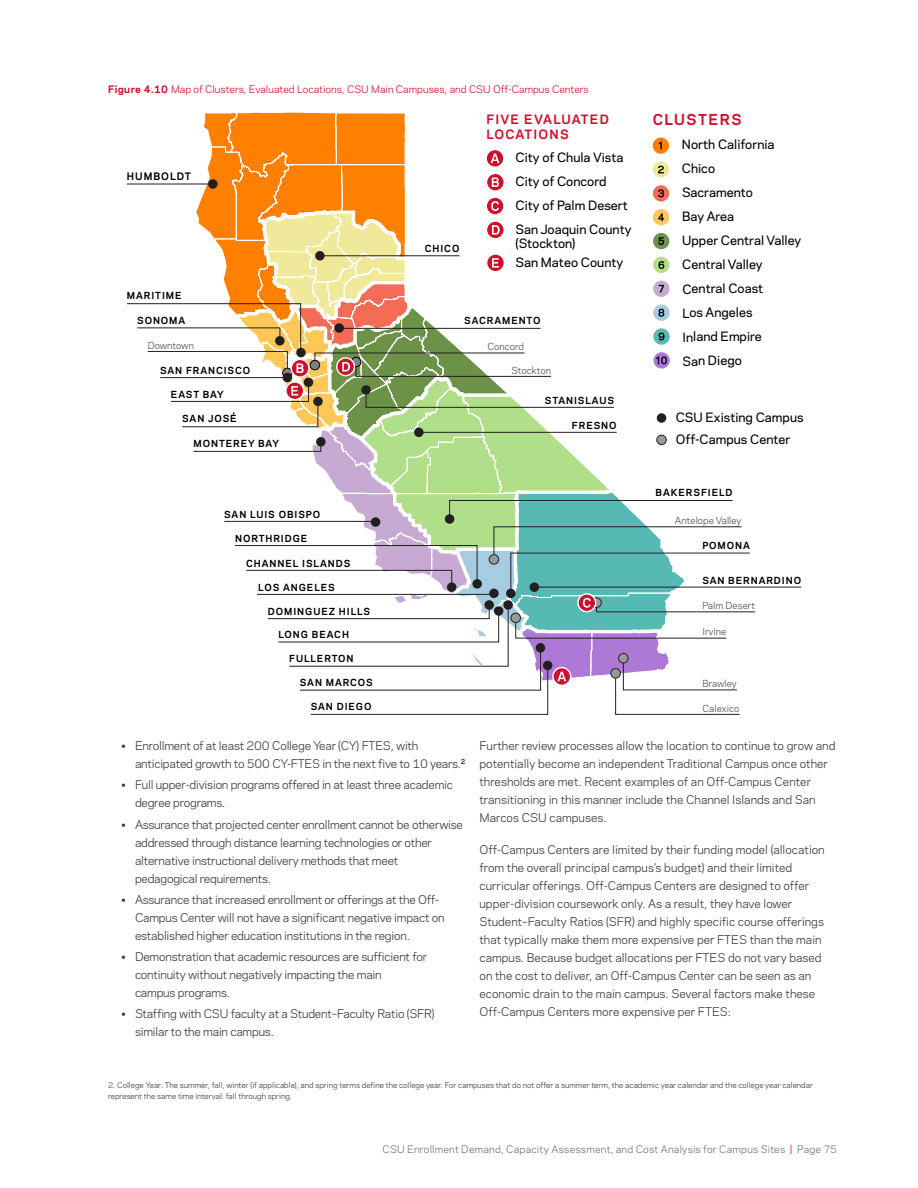
<style>
.page{position:relative;width:918px;height:1188px;background:#fff}
.page>*{position:absolute;margin:0;border:0;box-sizing:border-box;transform-origin:0 0}
.t1{font:700 14.1px "HOK Sans Pro";letter-spacing:.095em;color:#cf102d}
.t2{font:500 12.15px/24.2px "HOK Sans Pro";letter-spacing:-.005em;color:#000}
.t3{font:700 12.15px/14.5px "HOK Sans Pro";letter-spacing:.1em;color:#cf102d}
.t4{font:11.25px/18px "HOK Sans Pro";letter-spacing:-.015em;color:#383839}
.t5{font:9.75px "HOK Sans Pro";color:#d30d2b}
.t6{font:9.75px "HOK Sans Pro";letter-spacing:.025em;color:#717074}
.t7{font:700 9.6px "HOK Sans Pro";letter-spacing:.1em;color:#000}
.t8{font:700 9.15px "HOK Sans Pro";letter-spacing:.1em;color:#000}
.t9{font:9.15px "HOK Sans Pro";color:#4d4d4d}
.t10{font:7.5px/10.5px "HOK Sans Pro";color:#383839}
.s1{font-weight:700}
.s2{color:#d30d2b}
</style>
<div class="page">
<hr style="left:534px;top:587px;width:267px;height:1px;background:#231f20">
<svg style="left:127px;top:112px;width:628px;height:603px"></svg>
<div style="left:657px;top:413px;width:9px;height:10px;background:#231f20;border-radius:50%"></div>
<p class="t5" style="left:108px;top:82px;width:482px"><span class="s1">Figure 4.10</span> Map of Clusters, Evaluated Locations, CSU Main Campuses, and CSU Off-Campus Centers</p>
<p class="t3" style="left:486px;top:112px;width:124px">FIVE EVALUATED<br>LOCATIONS</p>
<p class="t7" style="left:127px;top:169px;width:66px">HUMBOLDT</p>
<p class="t8" style="left:127px;top:289px;width:56px">MARITIME</p>
<p class="t8" style="left:137px;top:313px;width:50px">SONOMA</p>
<p class="t2" style="left:516px;top:145px;width:109px">City of Chula Vista</p>
<p class="t2" style="left:516px;top:169px;width:92px">City of Concord</p>
<p class="t8" style="left:425px;top:241px;width:36px">CHICO</p>
<p class="t2" style="left:516px;top:192px;width:114px">City of Palm Desert</p>
<p class="t2" style="left:516px;top:221px;width:117px;line-height:14.5px">San Joaquin County (Stockton)</p>
<p class="t2" style="left:516px;top:249px;width:109px">San Mateo County</p>
<p class="t8" style="left:464px;top:313px;width:78px">SACRAMENTO</p>
<p class="t9" style="left:148px;top:338px;width:48px">Downtown</p>
<p class="t9" style="left:487px;top:340px;width:38px">Concord</p>
<p class="t8" style="left:160px;top:364px;width:92px">SAN FRANCISCO</p>
<p class="t8" style="left:171px;top:388px;width:54px">EAST BAY</p>
<p class="t8" style="left:182px;top:411px;width:56px">SAN JOSÉ</p>
<p class="t8" style="left:194px;top:437px;width:87px">MONTEREY BAY</p>
<p class="t8" style="left:224px;top:507px;width:97px">SAN LUIS OBISPO</p>
<p class="t8" style="left:235px;top:531px;width:74px">NORTHRIDGE</p>
<p class="t8" style="left:246px;top:556px;width:106px">CHANNEL ISLANDS</p>
<p class="t8" style="left:258px;top:580px;width:78px">LOS ANGELES</p>
<p class="t8" style="left:268px;top:605px;width:104px">DOMINGUEZ HILLS</p>
<p class="t8" style="left:278px;top:628px;width:72px">LONG BEACH</p>
<p class="t8" style="left:289px;top:652px;width:66px">FULLERTON</p>
<p class="t8" style="left:300px;top:675px;width:74px">SAN MARCOS</p>
<p class="t8" style="left:311px;top:700px;width:62px">SAN DIEGO</p>
<p class="t9" style="left:512px;top:363px;width:41px">Stockton</p>
<p class="t8" style="left:545px;top:393px;width:71px">STANISLAUS</p>
<p class="t8" style="left:572px;top:418px;width:46px">FRESNO</p>
<p class="t1" style="left:653px;top:109px;width:91px">CLUSTERS</p>
<p class="t2" style="left:682px;top:132px;width:94px">North California</p>
<p class="t2" style="left:682px;top:156px;width:35px">Chico</p>
<p class="t2" style="left:682px;top:180px;width:73px">Sacramento</p>
<p class="t2" style="left:682px;top:204px;width:54px">Bay Area</p>
<p class="t2" style="left:682px;top:228px;width:121px">Upper Central Valley<br>Central Valley</p>
<p class="t2" style="left:682px;top:276px;width:82px">Central Coast</p>
<p class="t2" style="left:682px;top:300px;width:72px">Los Angeles</p>
<p class="t2" style="left:683px;top:324px;width:81px">Inland Empire</p>
<p class="t2" style="left:683px;top:348px;width:61px">San Diego</p>
<p class="t2" style="left:676px;top:406px;width:129px;line-height:21.9px">CSU Existing Campus<br>Off-Campus Center</p>
<p class="t8" style="left:656px;top:486px;width:79px">BAKERSFIELD</p>
<p class="t9" style="left:675px;top:514px;width:68px">Antelope Valley</p>
<p class="t8" style="left:702px;top:538px;width:49px">POMONA</p>
<p class="t8" style="left:702px;top:573px;width:100px">SAN BERNARDINO</p>
<p class="t9" style="left:702px;top:599px;width:54px">Palm Desert</p>
<p class="t9" style="left:702px;top:625px;width:25px">Irvine</p>
<p class="t9" style="left:702px;top:677px;width:36px">Brawley</p>
<p class="t9" style="left:702px;top:701px;width:39px">Calexico</p>
<p class="t4" style="left:135px;top:736px;width:332px;text-indent:-14px">• Enrollment of at least 200 College Year (CY) FTES, with anticipated growth to 500 CY-FTES in the next five to 10 years.<sup>2</sup></p>
<p class="t4" style="left:135px;top:775px;width:320px;text-indent:-14px">• Full upper-division programs offered in at least three academic degree programs.</p>
<p class="t4" style="left:135px;top:815px;width:330px;text-indent:-14px">• Assurance that projected center enrollment cannot be otherwise addressed through distance learning technologies or other alternative instructional delivery methods that meet pedagogical requirements.</p>
<p class="t4" style="left:135px;top:890px;width:311px;text-indent:-14px">• Assurance that increased enrollment or offerings at the Off-<br>Campus Center will not have a significant negative impact on established higher education institutions in the region.</p>
<p class="t4" style="left:135px;top:947px;width:294px;text-indent:-14px">• Demonstration that academic resources are sufficient for continuity without negatively impacting the main<br>campus programs.</p>
<p class="t4" style="left:135px;top:1004px;width:301px;text-indent:-14px">• Staffing with CSU faculty at a Student–Faculty Ratio (SFR) similar to the main campus.</p>
<p class="t4" style="left:480px;top:736px;width:357px">Further review processes allow the location to continue to grow and potentially become an independent Traditional Campus once other thresholds are met. Recent examples of an Off-Campus Center transitioning in this manner include the Channel Islands and San Marcos CSU campuses.</p>
<p class="t4" style="left:480px;top:840px;width:347px">Off-Campus Centers are limited by their funding model (allocation from the overall principal campus’s budget) and their limited curricular offerings. Off-Campus Centers are designed to offer upper-division coursework only. As a result, they have lower Student–Faculty Ratios (SFR) and highly specific course offerings that typically make them more expensive per FTES than the main campus. Because budget allocations per FTES do not vary based on the cost to deliver, an Off-Campus Center can be seen as an economic drain to the main campus. Several factors make these Off-Campus Centers more expensive per FTES:</p>
<p class="t10" style="left:108px;top:1080px;width:707px">2. College Year: The summer, fall, winter (if applicable), and spring terms define the college year. For campuses that do not offer a summer term, the academic year calendar and the college year calendar represent the same time interval: fall through spring.</p>
<p class="t6" style="left:382px;top:1142px;width:456px">CSU Enrollment Demand, Capacity Assessment, and Cost Analysis for Campus Sites <span class="s2">|</span> Page 75</p>
</div>
